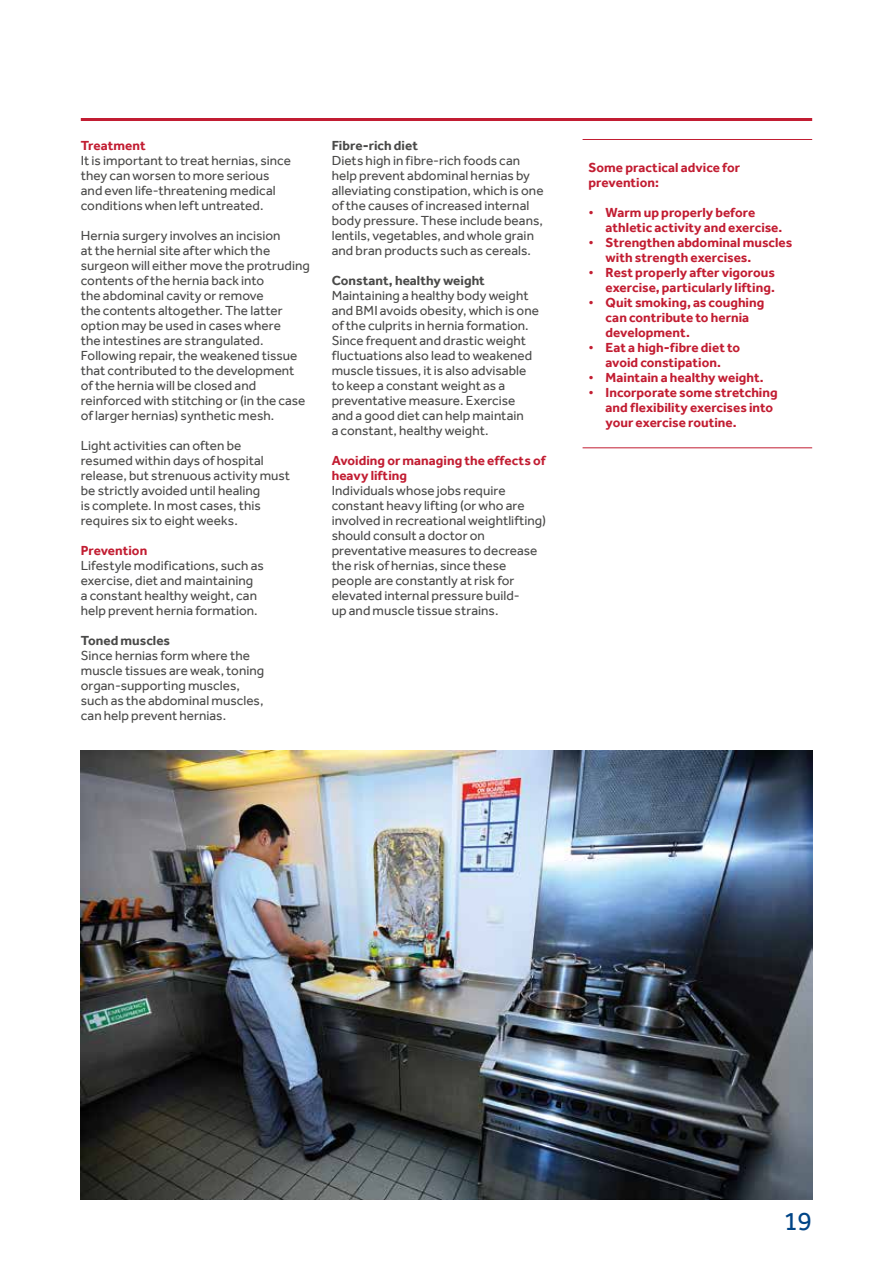
<style>
.page{position:relative;width:893px;height:1263px;background:#fff}
.page>*{position:absolute;margin:0;border:0;box-sizing:border-box;transform-origin:0 0}
.t1{font:27px "Effra";color:#004587}
.t2{font:13.5px/15px "Effra";letter-spacing:.005em;color:#4a4a49}
.t3{font:700 13.5px/15px "Effra";letter-spacing:.005em;color:#c21d32}
.t4{font:700 13.5px "Effra";color:#4a4a49}
.s1{font-weight:400}
</style>
<div class="page">
<hr style="left:81px;top:118px;width:731px;height:3px;background:#c21d32">
<hr style="left:583px;top:139px;width:229px;height:1px;background:#c21d32">
<hr style="left:583px;top:448px;width:229px;height:1px;background:#c21d32">
<img style="left:81px;top:750px;width:731px;height:449px">
<p class="t3" style="left:81px;top:138px;width:66px">Treatment</p>
<p class="t2" style="left:81px;top:153px;width:212px">It is important to treat hernias, since they can worsen to more serious and even life-threatening medical conditions when left untreated.</p>
<p class="t2" style="left:81px;top:228px;width:231px">Hernia surgery involves an incision<br>at the hernial site after which the surgeon will either move the protruding contents of the hernia back into<br>the abdominal cavity or remove<br>the contents altogether. The latter option may be used in cases where<br>the intestines are strangulated.<br>Following repair, the weakened tissue that contributed to the development<br>of the hernia will be closed and reinforced with stitching or (in the case of larger hernias) synthetic mesh.</p>
<p class="t2" style="left:81px;top:438px;width:211px">Light activities can often be resumed within days of hospital release, but strenuous activity must be strictly avoided until healing<br>is complete. In most cases, this requires six to eight weeks.</p>
<p class="t3" style="left:81px;top:543px;width:68px">Prevention</p>
<p class="t2" style="left:81px;top:558px;width:184px">Lifestyle modifications, such as exercise, diet and maintaining<br>a constant healthy weight, can help prevent hernia formation.</p>
<p class="t4" style="left:81px;top:632px;width:91px">Toned muscles</p>
<p class="t2" style="left:81px;top:648px;width:185px">Since hernias form where the muscle tissues are weak, toning organ-supporting muscles, such as the abdominal muscles, can help prevent hernias.</p>
<p class="t4" style="left:332px;top:137px;width:88px">Fibre-rich diet</p>
<p class="t2" style="left:332px;top:153px;width:213px">Diets high in fibre-rich foods can help prevent abdominal hernias by alleviating constipation, which is one of the causes of increased internal body pressure. These include beans, lentils, vegetables, and whole grain and bran products such as cereals.</p>
<p class="t4" style="left:332px;top:272px;width:155px">Constant, healthy weight</p>
<p class="t2" style="left:332px;top:288px;width:209px">Maintaining a healthy body weight and BMI avoids obesity, which is one of the culprits in hernia formation.<br>Since frequent and drastic weight fluctuations also lead to weakened muscle tissues, it is also advisable to keep a constant weight as a preventative measure. Exercise and a good diet can help maintain<br>a constant, healthy weight.</p>
<p class="t3" style="left:332px;top:453px;width:215px">Avoiding or managing the effects of heavy lifting</p>
<p class="t2" style="left:332px;top:483px;width:216px">Individuals whose jobs require constant heavy lifting (or who are involved in recreational weightlifting) should consult a doctor on preventative measures to decrease the risk of hernias, since these people are constantly at risk for elevated internal pressure build-<br>up and muscle tissue strains.</p>
<p class="t3" style="left:589px;top:159px;width:153px">Some practical advice for prevention:</p>
<p class="t3" style="left:606px;top:204px;width:178px;text-indent:-17px"><span class="s1">•</span> Warm up properly before athletic activity and exercise.</p>
<p class="t3" style="left:606px;top:234px;width:188px;text-indent:-17px"><span class="s1">•</span> Strengthen abdominal muscles with strength exercises.</p>
<p class="t3" style="left:589px;top:264px;width:188px;text-align:right"><span class="s1">•</span> Rest properly after vigorous exercise, particularly lifting.</p>
<p class="t3" style="left:606px;top:294px;width:160px;text-indent:-17px"><span class="s1">•</span> Quit smoking, as coughing can contribute to hernia development.</p>
<p class="t3" style="left:589px;top:339px;width:153px;text-align:center"><span class="s1">•</span> Eat a high-fibre diet to avoid constipation.</p>
<p class="t3" style="left:589px;top:369px;width:177px"><span class="s1">•</span> Maintain a healthy weight.</p>
<p class="t3" style="left:606px;top:384px;width:174px;text-indent:-17px"><span class="s1">•</span> Incorporate some stretching and flexibility exercises into your exercise routine.</p>
<h1 class="t1" style="left:784px;top:1205px;width:30px">19</h1>
</div>
